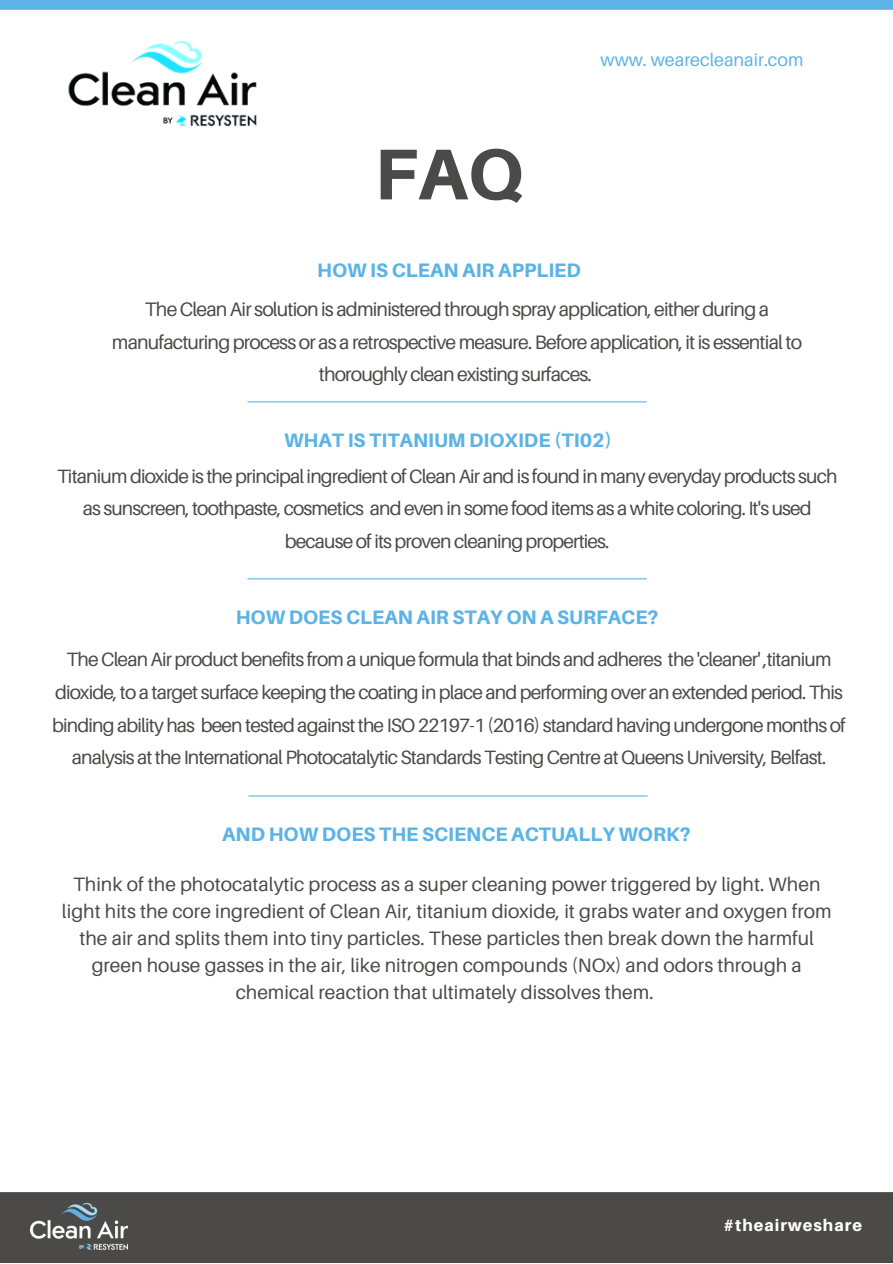
<style>
.page{position:relative;width:893px;height:1264px;background:#fff}
.page>*{position:absolute;margin:0;border:0;box-sizing:border-box;transform-origin:0 0}
.t1{font:800 72px "Aileron";color:#4b4a49}
.t2{font:19.5px/32.5px "Aileron";letter-spacing:-.045em;color:#4b4a49;text-align:center}
.t3{font:800 19.5px "Aileron";color:#5cb3e6}
.t4{font:19.35px/27px "Aileron";color:#4b4a49;text-align:center}
.t5{font:19.2px/32.5px "Aileron";letter-spacing:-.045em;color:#4b4a49;text-align:center}
.t6{font:18px "Aileron";color:#5cb3e6}
.t7{font:800 16.5px "Aileron";letter-spacing:.06em;color:#fff}
</style>
<div class="page">
<div style="left:0;top:0;width:892px;height:10px;background:#5cb3e6"></div>
<div style="left:0;top:1192px;width:892px;height:70px;background:#4b4a49"></div>
<img style="left:31px;top:1203px;width:96px;height:46px">
<img style="left:68px;top:41px;width:189px;height:86px">
<hr style="left:247px;top:401px;width:399px;height:1px;background:#5cb3e6">
<hr style="left:247px;top:578px;width:399px;height:1px;background:#5cb3e6">
<hr style="left:248px;top:795px;width:399px;height:1px;background:#5cb3e6">
<p class="t6" style="left:600px;top:48px;width:204px">www. wearecleanair.com</p>
<p class="t1" style="left:374px;top:129px;width:150px">FAQ</p>
<p class="t3" style="left:317px;top:258px;width:265px">HOW IS CLEAN AIR APPLIED</p>
<p class="t2" style="left:112px;top:292px;width:691px">The Clean Air solution is administered through spray application, either during a manufacturing process or as a retrospective measure. Before application, it is essential to thoroughly clean existing surfaces.</p>
<p class="t3" style="left:284px;top:427px;width:329px">WHAT IS TITANIUM DIOXIDE (TI02)</p>
<p class="t5" style="left:57px;top:459px;width:781px">Titanium dioxide is the principal ingredient of Clean Air and is found in many everyday products such as sunscreen, toothpaste, cosmetics and even in some food items as a white coloring. It's used because of its proven cleaning properties.</p>
<p class="t3" style="left:236px;top:604px;width:424px">HOW DOES CLEAN AIR STAY ON A SURFACE?</p>
<p class="t5" style="left:52px;top:643px;width:794px">The Clean Air product benefits from a unique formula that binds and adheres the 'cleaner' ,titanium dioxide, to a target surface keeping the coating in place and performing over an extended period. This binding ability has been tested against the ISO 22197-1 (2016) standard having undergone months of analysis at the International Photocatalytic Standards Testing Centre at Queens University, Belfast.</p>
<p class="t3" style="left:222px;top:821px;width:470px">AND HOW DOES THE SCIENCE ACTUALLY WORK?</p>
<p class="t4" style="left:62px;top:870px;width:771px">Think of the photocatalytic process as a super cleaning power triggered by light. When light hits the core ingredient of Clean Air, titanium dioxide, it grabs water and oxygen from the air and splits them into tiny particles. These particles then break down the harmful green house gasses in the air, like nitrogen compounds (NOx) and odors through a chemical reaction that ultimately dissolves them.</p>
<p class="t7" style="left:723px;top:1215px;width:140px">#theairweshare</p>
</div>
